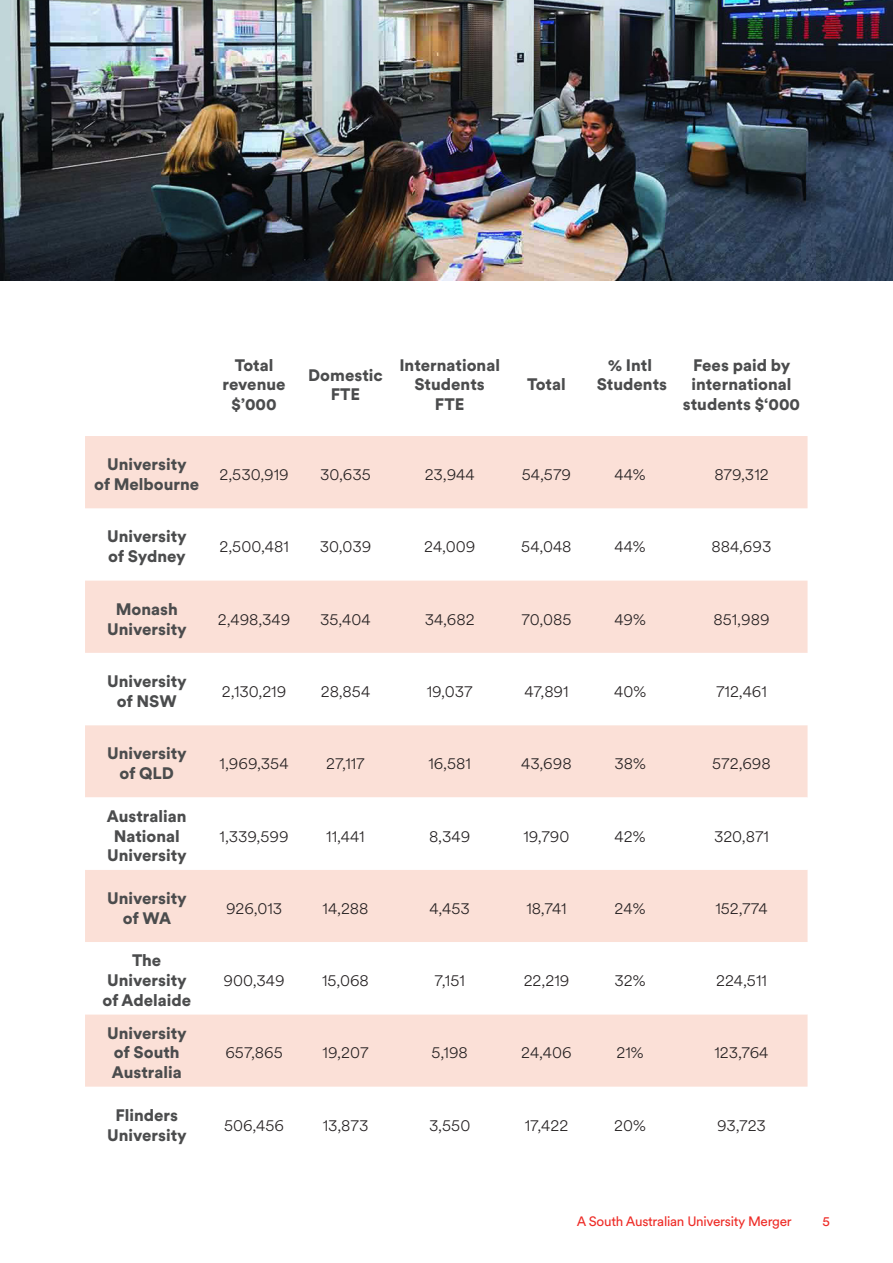
<style>
.page{position:relative;width:893px;height:1263px;background:#fff}
.page>*{position:absolute;margin:0;border:0;box-sizing:border-box;transform-origin:0 0}
.t1{font:300 16.5px "Circular XX";color:#231f20}
.t2{font:900 16.5px/19.8px "Circular XX";color:#4b4c4d;text-align:center}
.t3{font:13.5px "Circular XX";letter-spacing:-.02em;color:#ee2d28}
</style>
<div class="page">
<img style="left:0;top:0;width:893px;height:281px">
<svg style="left:85px;top:436px;width:722px;height:651px;fill:#fbe0d7"></svg>
<svg style="left:85px;top:653px;width:722px;height:361px"></svg>
<p class="t2" style="left:223px;top:354px;width:65px">Total revenue $’000</p>
<p class="t2" style="left:308px;top:364px;width:76px">Domestic<br>FTE</p>
<p class="t2" style="left:399px;top:354px;width:102px">International<br>Students</p>
<p class="t2" style="left:435px;top:394px;width:31px">FTE</p>
<p class="t2" style="left:527px;top:374px;width:40px">Total</p>
<p class="t2" style="left:597px;top:354px;width:72px">% Intl<br>Students</p>
<p class="t2" style="left:683px;top:354px;width:119px">Fees paid by international students $‘000</p>
<p class="t2" style="left:94px;top:454px;width:107px">University<br>of Melbourne</p>
<p class="t1" style="left:219px;top:463px;width:71px">2,530,919</p>
<p class="t1" style="left:320px;top:463px;width:52px">30,635</p>
<p class="t1" style="left:425px;top:463px;width:52px">23,944</p>
<p class="t1" style="left:522px;top:463px;width:51px">54,579</p>
<p class="t1" style="left:614px;top:463px;width:33px">44%</p>
<p class="t1" style="left:714px;top:463px;width:56px">879,312</p>
<p class="t2" style="left:107px;top:526px;width:81px;text-align:left">University of Sydney</p>
<p class="t1" style="left:219px;top:535px;width:71px">2,500,481</p>
<p class="t1" style="left:320px;top:535px;width:53px">30,039</p>
<p class="t1" style="left:424px;top:535px;width:53px">24,009</p>
<p class="t1" style="left:521px;top:535px;width:52px">54,048</p>
<p class="t1" style="left:614px;top:535px;width:33px">44%</p>
<p class="t1" style="left:712px;top:535px;width:61px">884,693</p>
<p class="t2" style="left:107px;top:598px;width:81px">Monash<br>University</p>
<p class="t1" style="left:218px;top:608px;width:74px">2,498,349</p>
<p class="t1" style="left:320px;top:608px;width:52px">35,404</p>
<p class="t1" style="left:425px;top:608px;width:51px">34,682</p>
<p class="t1" style="left:521px;top:608px;width:52px">70,085</p>
<p class="t1" style="left:614px;top:608px;width:33px">49%</p>
<p class="t1" style="left:713px;top:608px;width:58px">851,989</p>
<p class="t2" style="left:107px;top:671px;width:81px">University of NSW</p>
<p class="t1" style="left:222px;top:680px;width:66px">2,130,219</p>
<p class="t1" style="left:321px;top:680px;width:51px">28,854</p>
<p class="t1" style="left:427px;top:680px;width:48px">19,037</p>
<p class="t1" style="left:524px;top:680px;width:46px">47,891</p>
<p class="t1" style="left:614px;top:680px;width:34px">40%</p>
<p class="t1" style="left:716px;top:680px;width:52px">712,461</p>
<p class="t2" style="left:107px;top:743px;width:81px">University of QLD</p>
<p class="t1" style="left:220px;top:752px;width:71px">1,969,354</p>
<p class="t1" style="left:326px;top:752px;width:40px">27,117</p>
<p class="t1" style="left:428px;top:752px;width:44px">16,581</p>
<p class="t1" style="left:521px;top:752px;width:52px">43,698</p>
<p class="t1" style="left:614px;top:752px;width:33px">38%</p>
<p class="t1" style="left:712px;top:752px;width:60px">572,698</p>
<p class="t2" style="left:107px;top:805px;width:81px">Australian<br>National<br>University</p>
<p class="t1" style="left:220px;top:825px;width:71px">1,339,599</p>
<p class="t1" style="left:326px;top:825px;width:40px">11,441</p>
<p class="t1" style="left:429px;top:825px;width:43px">8,349</p>
<p class="t1" style="left:523px;top:825px;width:47px">19,790</p>
<p class="t1" style="left:615px;top:825px;width:32px">42%</p>
<p class="t1" style="left:714px;top:825px;width:56px">320,871</p>
<p class="t2" style="left:107px;top:888px;width:81px">University of WA</p>
<p class="t1" style="left:226px;top:897px;width:58px">926,013</p>
<p class="t1" style="left:323px;top:897px;width:47px">14,288</p>
<p class="t1" style="left:429px;top:897px;width:42px">4,453</p>
<p class="t1" style="left:526px;top:897px;width:42px">18,741</p>
<p class="t1" style="left:615px;top:897px;width:32px">24%</p>
<p class="t1" style="left:715px;top:897px;width:54px">152,774</p>
<p class="t2" style="left:102px;top:950px;width:90px">The<br>University of Adelaide</p>
<p class="t1" style="left:224px;top:969px;width:63px">900,349</p>
<p class="t1" style="left:322px;top:969px;width:48px">15,068</p>
<p class="t1" style="left:435px;top:969px;width:32px">7,151</p>
<p class="t1" style="left:524px;top:969px;width:47px">22,219</p>
<p class="t1" style="left:615px;top:969px;width:33px">32%</p>
<p class="t1" style="left:716px;top:969px;width:52px">224,511</p>
<p class="t2" style="left:107px;top:1022px;width:81px;text-align:left">University of South<br>Australia</p>
<p class="t1" style="left:225px;top:1041px;width:59px">657,865</p>
<p class="t1" style="left:323px;top:1041px;width:47px">19,207</p>
<p class="t1" style="left:432px;top:1041px;width:38px">5,198</p>
<p class="t1" style="left:521px;top:1041px;width:52px">24,406</p>
<p class="t1" style="left:617px;top:1041px;width:29px">21%</p>
<p class="t1" style="left:714px;top:1041px;width:56px">123,764</p>
<p class="t2" style="left:107px;top:1104px;width:81px">Flinders<br>University</p>
<p class="t1" style="left:224px;top:1114px;width:62px">506,456</p>
<p class="t1" style="left:323px;top:1114px;width:47px">13,873</p>
<p class="t1" style="left:429px;top:1114px;width:43px">3,550</p>
<p class="t1" style="left:525px;top:1114px;width:45px">17,422</p>
<p class="t1" style="left:614px;top:1114px;width:33px">20%</p>
<p class="t1" style="left:717px;top:1114px;width:50px">93,723</p>
<p class="t3" style="left:577px;top:1212px;width:216px">A South Australian University Merger</p>
<p class="t3" style="left:823px;top:1212px;width:9px">5</p>
</div>
